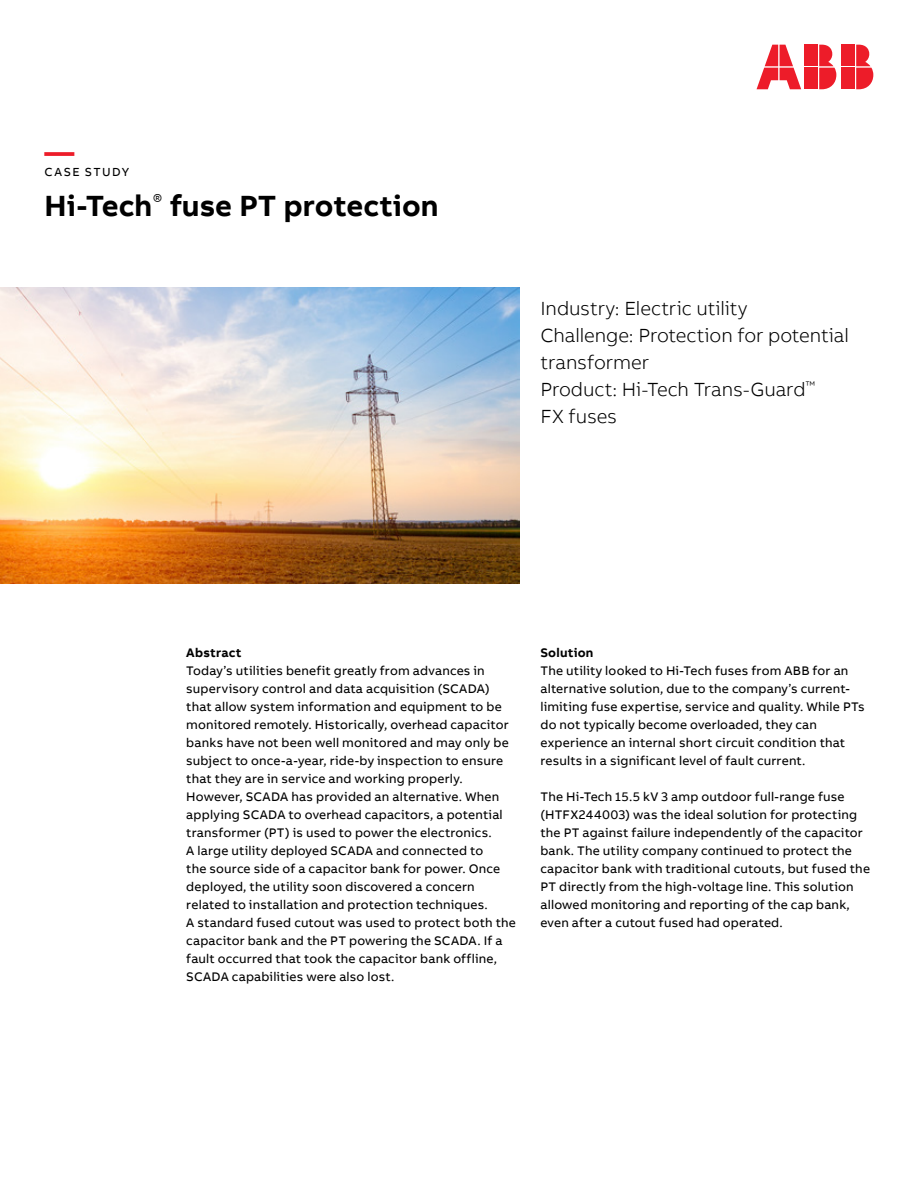
<style>
.page{position:relative;width:918px;height:1188px;background:#fff}
.page>*{position:absolute;margin:0;border:0;box-sizing:border-box;transform-origin:0 0}
.t1{font:700 30px "AB Bvoice";color:#000}
.t2{font:700 30px "AB Bvoice";color:#ed1c29}
.t3{font:300 19.5px/27px "AB Bvoice";letter-spacing:-.005em;color:#000}
.t4{font:12.75px/18px "AB Bvoice";letter-spacing:.015em;color:#000}
.t5{font:700 12.75px "AB Bvoice";letter-spacing:.02em;color:#000}
.t6{font:12px "AB Bvoice";letter-spacing:.12em;color:#000}
</style>
<div class="page">
<img style="left:0;top:287px;width:519px;height:297px">
<div style="left:842px;top:45px;width:13px;height:21px;background:#ed1c29"></div>
<div style="left:842px;top:68px;width:13px;height:21px;background:#ed1c29"></div>
<svg style="left:856px;top:45px;width:17px;height:44px"></svg>
<svg style="left:757px;top:45px;width:44px;height:44px"></svg>
<div style="left:805px;top:45px;width:13px;height:21px;background:#ed1c29"></div>
<div style="left:805px;top:68px;width:13px;height:21px;background:#ed1c29"></div>
<svg style="left:819px;top:45px;width:17px;height:44px"></svg>
<h1 class="t2" style="left:45px;top:132px;width:31px">—</h1>
<p class="t6" style="left:45px;top:165px;width:86px">CASE STUDY</p>
<h1 class="t1" style="left:45px;top:186px;width:395px">Hi-Tech<sup>®</sup> fuse PT protection</h1>
<h2 class="t3" style="left:540px;top:295px;width:310px">Industry: Electric utility<br>Challenge: Protection for potential transformer<br>Product: Hi-Tech Trans-Guard<sup>™<br></sup>FX fuses</h2>
<p class="t5" style="left:186px;top:644px;width:57px">Abstract</p>
<p class="t4" style="left:186px;top:661px;width:331px">Today’s utilities benefit greatly from advances in supervisory control and data acquisition (SCADA) that allow system information and equipment to be monitored remotely. Historically, overhead capacitor banks have not been well monitored and may only be subject to once-a-year, ride-by inspection to ensure that they are in service and working properly.<br>However, SCADA has provided an alternative. When applying SCADA to overhead capacitors, a potential transformer (PT) is used to power the electronics.<br>A large utility deployed SCADA and connected to<br>the source side of a capacitor bank for power. Once deployed, the utility soon discovered a concern related to installation and protection techniques.<br>A standard fused cutout was used to protect both the capacitor bank and the PT powering the SCADA. If a fault occurred that took the capacitor bank offline, SCADA capabilities were also lost.</p>
<p class="t5" style="left:540px;top:644px;width:55px">Solution</p>
<p class="t4" style="left:540px;top:661px;width:326px">The utility looked to Hi-Tech fuses from ABB for an alternative solution, due to the company’s current&shy;limiting fuse expertise, service and quality. While PTs do not typically become overloaded, they can experience an internal short circuit condition that results in a significant level of fault current.</p>
<p class="t4" style="left:540px;top:787px;width:331px">The Hi-Tech 15.5 kV 3 amp outdoor full-range fuse (HTFX244003) was the ideal solution for protecting the PT against failure independently of the capacitor bank. The utility company continued to protect the capacitor bank with traditional cutouts, but fused the PT directly from the high-voltage line. This solution allowed monitoring and reporting of the cap bank, even after a cutout fused had operated.</p>
</div>
